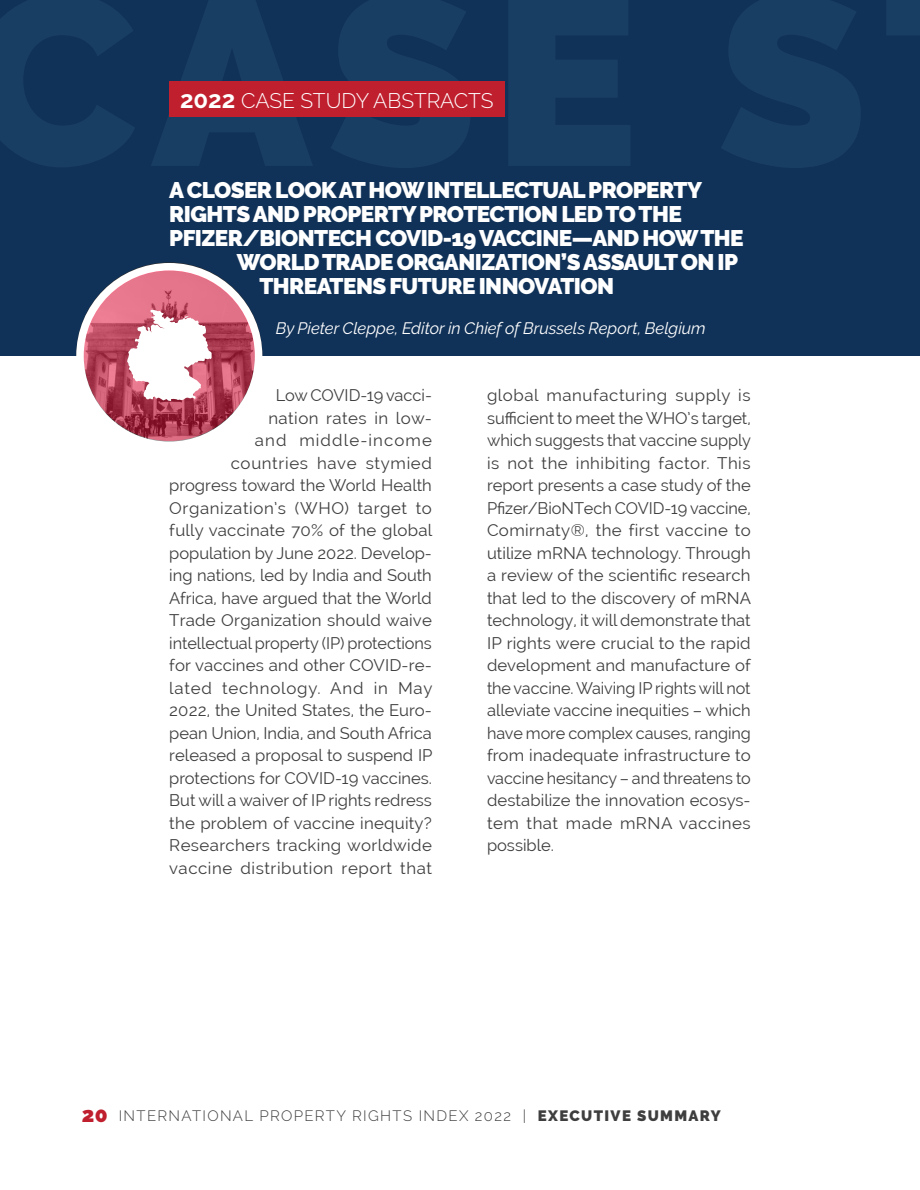
<style>
.page{position:relative;width:920px;height:1190px;background:#fff}
.page>*{position:absolute;margin:0;border:0;box-sizing:border-box;transform-origin:0 0}
.Case_Study_Title{font:900 22.5px "Raleway";letter-spacing:-.025em;color:#fff}
.t1{font:300 21px "Raleway";letter-spacing:-.005em;color:#fff}
.Body_Copy{font:16.5px/22.5px "Raleway";letter-spacing:.005em;color:#3e3e3f;text-align:right}
.Case_Study_-_Author{font:italic 16.5px "Raleway";color:#fff}
.t2{font:300 15px "Raleway";letter-spacing:.09em;color:#3e3e3f}
.s1{font-weight:700;font-size:24px}
.s2{font-weight:900;font-size:21px;color:#c01f2e}
.s3{font-weight:900}
</style>
<div class="page">
<div style="left:0;top:0;width:919px;height:355px;background:#113258"></div>
<div style="left:169px;top:82px;width:335px;height:35px;background:#c01f2e"></div>
<img style="left:85px;top:271px;width:173px;height:55px">
<svg style="left:80px;top:266px;width:178px;height:179px;background:#c35e72"></svg>
<div style="left:76px;top:262px;width:186px;height:186px;border:8px solid #fff;border-radius:50%"></div>
<svg style="left:127px;top:310px;width:84px;height:91px"></svg>
<p class="t1" style="left:180px;top:88px;width:315px"><span class="s1">2022</span> CASE STUDY ABSTRACTS</p>
<p class="Case_Study_Title" style="left:169px;top:177px;width:534px">A CLOSER LOOK AT HOW INTELLECTUAL PROPERTY</p>
<p class="Case_Study_Title" style="left:169px;top:201px;width:514px">RIGHTS AND PROPERTY PROTECTION LED TO THE</p>
<p class="Case_Study_Title" style="left:169px;top:225px;width:576px">PFIZER/BIONTECH COVID-19 VACCINE—AND HOW THE</p>
<p class="Case_Study_Title" style="left:237px;top:249px;width:502px">WORLD TRADE ORGANIZATION’S ASSAULT ON IP</p>
<p class="Case_Study_Title" style="left:259px;top:273px;width:356px">THREATENS FUTURE INNOVATION</p>
<p class="Case_Study_-_Author" style="left:276px;top:318px;width:431px">By Pieter Cleppe, Editor in Chief of Brussels Report, Belgium</p>
<p class="Body_Copy" style="left:169px;top:384px;width:265px">Low COVID-19 vacci-<br>nation rates in low-<br>and middle-income<br>countries have stymied progress toward the World Health<br>Organization’s (WHO) target to fully vaccinate 70% of the global population by June 2022. Develop&shy;ing nations, led by India and South<br>Africa, have argued that the World<br>Trade Organization should waive intellectual property (IP) protections for vaccines and other COVID-re&shy;lated technology. And in May<br>2022, the United States, the Euro&shy;pean Union, India, and South Africa released a proposal to suspend IP protections for COVID-19 vaccines.<br>But will a waiver of IP rights redress the problem of vaccine inequity?<br>Researchers tracking worldwide vaccine distribution report that</p>
<p class="Body_Copy" style="left:487px;top:384px;width:266px;text-align:justify">global manufacturing supply is sufficient to meet the WHO’s target, which suggests that vaccine supply is not the inhibiting factor. This report presents a case study of the Pfizer/BioNTech COVID-19 vaccine, Comirnaty®, the first vaccine to utilize mRNA technology. Through a review of the scientific research that led to the discovery of mRNA technology, it will demonstrate that IP rights were crucial to the rapid development and manufacture of the vaccine. Waiving IP rights will not alleviate vaccine inequities – which have more complex causes, ranging from inadequate infrastructure to vaccine hesitancy – and threatens to destabilize the innovation ecosys&shy;tem that made mRNA vaccines possible.</p>
<p class="t2" style="left:82px;top:1107px;width:640px"><span class="s2">20</span> INTERNATIONAL PROPERTY RIGHTS INDEX 2022 | <span class="s3">EXECUTIVE SUMMARY</span></p>
</div>
